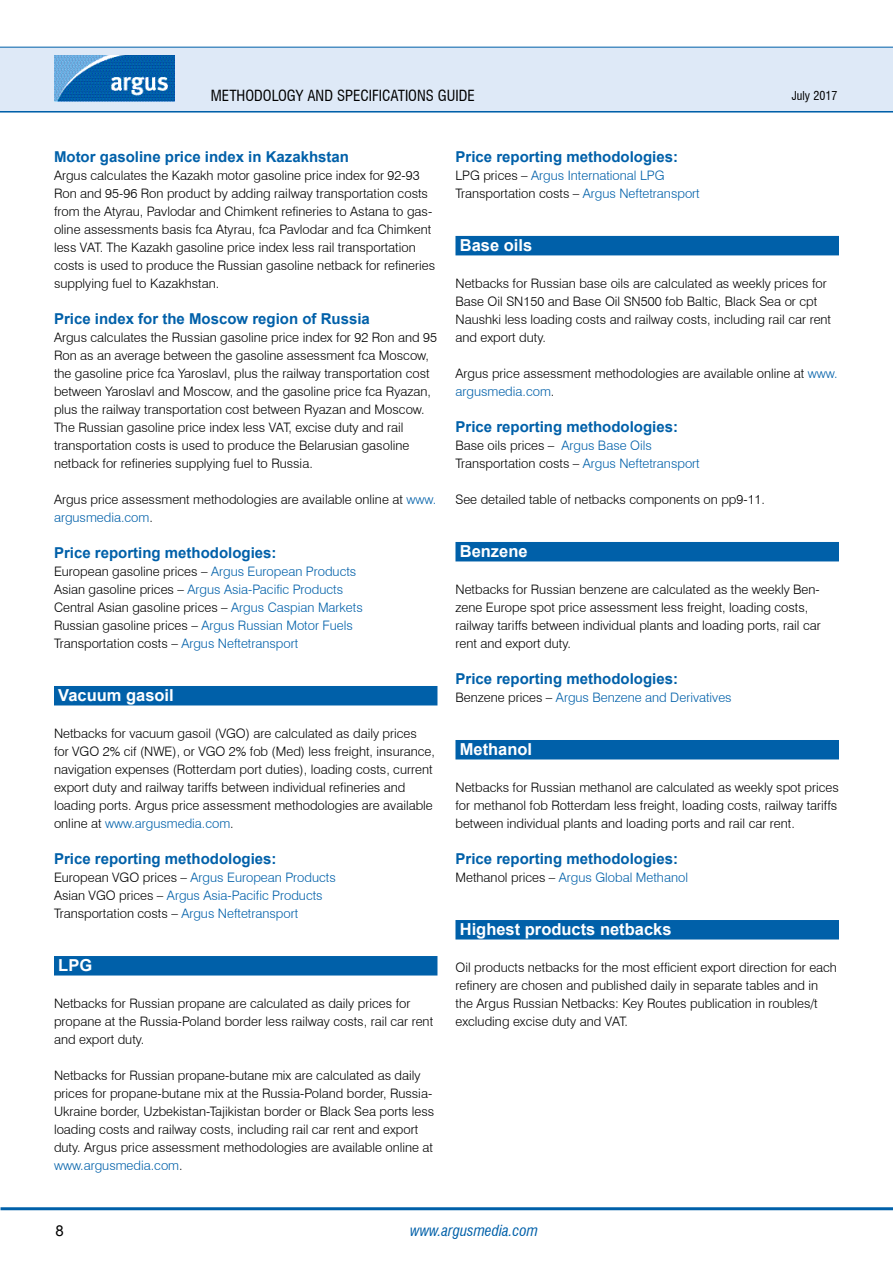
<style>
.page{position:relative;width:893px;height:1263px;background:#fff}
.page>*{position:absolute;margin:0;border:0;box-sizing:border-box;transform-origin:0 0}
.t1{font:700 16.5px "Arial";color:#fff}
.t2{font:700 15px "Arial";color:#0060a9}
.t3{font:condensed 15px "Swiss 721 BT";color:#000}
.t4{font:italic condensed 15px "Swiss 721 BT";color:#0060a9}
.t5{font:15px "Arial";color:#000}
.t6{font:300 13.05px/18px "Swiss 721 BT";color:#000}
.t7{font:300 13.05px/18px "Swiss 721 BT";color:#0060a9}
.t8{font:condensed 12px "Swiss 721 BT";color:#000}
.s1{color:#0060a9}
.s2{color:#000}
</style>
<div class="page">
<hr style="left:0;top:110px;width:893px;height:3px;background:#0060a9">
<div style="left:0;top:47px;width:893px;height:64px;background:#dee9f7"></div>
<hr style="left:0;top:47px;width:893px;height:1px;background:#0060a9">
<hr style="left:1px;top:1207px;width:892px;height:3px;background:#0060a9">
<img style="left:54px;top:55px;width:121px;height:47px">
<div style="left:54px;top:686px;width:383px;height:19px;background:#0060a9"></div>
<div style="left:54px;top:956px;width:383px;height:19px;background:#0060a9"></div>
<div style="left:455px;top:236px;width:384px;height:19px;background:#0060a9"></div>
<div style="left:455px;top:542px;width:384px;height:19px;background:#0060a9"></div>
<div style="left:455px;top:740px;width:384px;height:19px;background:#0060a9"></div>
<div style="left:455px;top:920px;width:384px;height:19px;background:#0060a9"></div>
<p class="t3" style="left:211px;top:86px;width:265px">METHODOLOGY AND SPECIFICATIONS GUIDE</p>
<p class="t8" style="left:792px;top:88px;width:47px">JULY 2017</p>
<p class="t2" style="left:54px;top:147px;width:297px">Motor gasoline price index in Kazakhstan</p>
<p class="t6" style="left:54px;top:166px;width:383px">Argus calculates the Kazakh motor gasoline price index for 92-93<br>Ron and 95-96 Ron product by adding railway transportation costs from the Atyrau, Pavlodar and Chimkent refineries to Astana to gas&shy;oline assessments basis fca Atyrau, fca Pavlodar and fca Chimkent less VAT. The Kazakh gasoline price index less rail transportation costs is used to produce the Russian gasoline netback for refineries supplying fuel to Kazakhstan.</p>
<p class="t2" style="left:54px;top:309px;width:317px">Price index for the Moscow region of Russia</p>
<p class="t6" style="left:54px;top:328px;width:384px">Argus calculates the Russian gasoline price index for 92 Ron and 95<br>Ron as an average between the gasoline assessment fca Moscow, the gasoline price fca Yaroslavl, plus the railway transportation cost between Yaroslavl and Moscow, and the gasoline price fca Ryazan, plus the railway transportation cost between Ryazan and Moscow.<br>The Russian gasoline price index less VAT, excise duty and rail transportation costs is used to produce the Belarusian gasoline netback for refineries supplying fuel to Russia.</p>
<p class="t6" style="left:54px;top:490px;width:384px">Argus price assessment methodologies are available online at <span class="s1">www. argusmedia.com</span>.</p>
<p class="t2" style="left:54px;top:543px;width:224px">Price reporting methodologies:</p>
<p class="t6" style="left:54px;top:562px;width:310px">European gasoline prices – <span class="s1">Argus European Products </span>Asian gasoline prices – <span class="s1">Argus Asia-Pacific Products </span>Central Asian gasoline prices – <span class="s1">Argus Caspian Markets </span>Russian gasoline prices – <span class="s1">Argus Russian Motor Fuels </span>Transportation costs – <span class="s1">Argus Neftetransport</span></p>
<p class="t1" style="left:58px;top:685px;width:117px">Vacuum gasoil</p>
<p class="t6" style="left:54px;top:724px;width:382px">Netbacks for vacuum gasoil (VGO) are calculated as daily prices for VGO 2% cif (NWE), or VGO 2% fob (Med) less freight, insurance, navigation expenses (Rotterdam port duties), loading costs, current export duty and railway tariffs between individual refineries and loading ports. Argus price assessment methodologies are available online at <span class="s1">www.argusmedia.com</span>.</p>
<p class="t2" style="left:54px;top:849px;width:224px">Price reporting methodologies:</p>
<p class="t7" style="left:54px;top:868px;width:283px"><span class="s2">European VGO prices –</span> Argus European Products<br><span class="s2">Asian VGO prices –</span> Argus Asia-Pacific Products<br><span class="s2">Transportation costs –</span> Argus Neftetransport</p>
<p class="t1" style="left:58px;top:955px;width:35px">LPG</p>
<p class="t6" style="left:54px;top:994px;width:381px">Netbacks for Russian propane are calculated as daily prices for propane at the Russia-Poland border less railway costs, rail car rent and export duty.</p>
<p class="t6" style="left:54px;top:1066px;width:382px">Netbacks for Russian propane-butane mix are calculated as daily prices for propane-butane mix at the Russia-Poland border, Russia-Ukraine border, Uzbekistan-Tajikistan border or Black Sea ports less loading costs and railway costs, including rail car rent and export duty. Argus price assessment methodologies are available online at <span class="s1">www.argusmedia.com</span>.</p>
<p class="t2" style="left:455px;top:147px;width:224px">Price reporting methodologies:</p>
<p class="t7" style="left:455px;top:166px;width:246px"><span class="s2">LPG prices –</span> Argus International LPG<br><span class="s2">Transportation costs –</span> Argus Neftetransport</p>
<p class="t1" style="left:460px;top:235px;width:74px">Base oils</p>
<p class="t6" style="left:455px;top:274px;width:377px">Netbacks for Russian base oils are calculated as weekly prices for Base Oil SN150 and Base Oil SN500 fob Baltic, Black Sea or cpt Naushki less loading costs and railway costs, including rail car rent and export duty.</p>
<p class="t6" style="left:455px;top:364px;width:384px">Argus price assessment methodologies are available online at <span class="s1">www. argusmedia.com</span>.</p>
<p class="t2" style="left:455px;top:417px;width:224px">Price reporting methodologies:</p>
<p class="t6" style="left:455px;top:436px;width:246px">Base oils prices – <span class="s1">Argus Base Oils<br></span>Transportation costs – <span class="s1">Argus Neftetransport</span></p>
<p class="t6" style="left:455px;top:490px;width:311px">See detailed table of netbacks components on pp9-11.</p>
<p class="t1" style="left:460px;top:541px;width:69px">Benzene</p>
<p class="t6" style="left:455px;top:580px;width:367px">Netbacks for Russian benzene are calculated as the weekly Ben&shy;zene Europe spot price assessment less freight, loading costs, railway tariffs between individual plants and loading ports, rail car rent and export duty.</p>
<p class="t2" style="left:455px;top:669px;width:224px">Price reporting methodologies:</p>
<p class="t7" style="left:455px;top:688px;width:278px"><span class="s2">Benzene prices –</span> Argus Benzene and Derivatives</p>
<p class="t1" style="left:460px;top:739px;width:74px">Methanol</p>
<p class="t6" style="left:455px;top:778px;width:385px">Netbacks for Russian methanol are calculated as weekly spot prices for methanol fob Rotterdam less freight, loading costs, railway tariffs between individual plants and loading ports and rail car rent.</p>
<p class="t2" style="left:455px;top:849px;width:224px">Price reporting methodologies:</p>
<p class="t7" style="left:455px;top:868px;width:234px"><span class="s2">Methanol prices –</span> Argus Global Methanol</p>
<p class="t1" style="left:460px;top:919px;width:213px">Highest products netbacks</p>
<p class="t6" style="left:455px;top:958px;width:383px">Oil products netbacks for the most efficient export direction for each refinery are chosen and published daily in separate tables and in the Argus Russian Netbacks: Key Routes publication in roubles/t excluding excise duty and VAT.</p>
<p class="t5" style="left:55px;top:1220px;width:10px">8</p>
<p class="t4" style="left:410px;top:1221px;width:129px">www.argusmedia.com</p>
</div>
